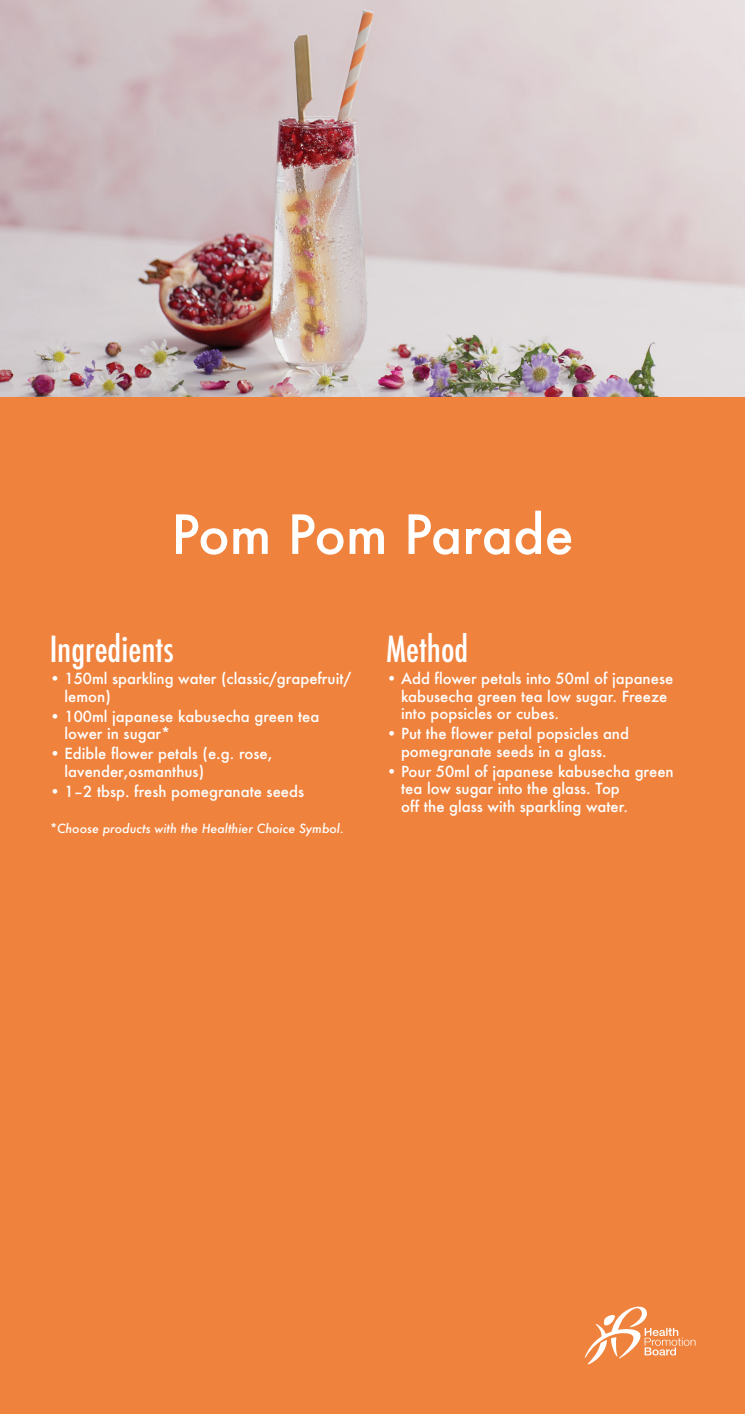
<style>
.page{position:relative;width:745px;height:1414px;background:#fff}
.page>*{position:absolute;margin:0;border:0;box-sizing:border-box;transform-origin:0 0}
.Recipe_Name{font:500 52.5px "Futura";color:#fff}
.t1{font:500 condensed 35px "Futura";color:#fff}
.Content{font:500 14.88px/17.5px "Futura";color:#fff}
.t2{font:italic 500 12.25px "Futura";color:#fff}
</style>
<div class="page">
<div style="left:0;top:18px;width:744px;height:1396px;background:#ef833e"></div>
<img style="left:0;top:0;width:744px;height:397px">
<svg style="left:584px;top:1306px;width:111px;height:58px"></svg>
<p class="Recipe_Name" style="left:171px;top:498px;width:403px">Pom Pom Parade</p>
<p class="t1" style="left:50px;top:626px;width:125px">Ingredients</p>
<p class="Content" style="left:64px;top:670px;width:288px;text-indent:-15px">• 150ml sparkling water (classic/grapefruit/ lemon)</p>
<p class="Content" style="left:64px;top:707px;width:256px;text-indent:-15px">• 100ml japanese kabusecha green tea lower in sugar*</p>
<p class="Content" style="left:64px;top:745px;width:209px;text-indent:-15px">• Edible flower petals (e.g. rose, lavender,osmanthus)</p>
<p class="Content" style="left:50px;top:782px;width:256px">• 1–2 tbsp. fresh pomegranate seeds</p>
<p class="t2" style="left:49px;top:820px;width:296px">*Choose products with the Healthier Choice Symbol.</p>
<p class="t1" style="left:386px;top:626px;width:84px">Method</p>
<p class="Content" style="left:401px;top:670px;width:273px;text-indent:-15px">• Add flower petals into 50ml of japanese kabusecha green tea low sugar. Freeze into popsicles or cubes.</p>
<p class="Content" style="left:386px;top:725px;width:244px;text-align:center">• Put the flower petal popsicles and pomegranate seeds in a glass.</p>
<p class="Content" style="left:401px;top:762px;width:274px;text-indent:-15px">• Pour 50ml of japanese kabusecha green tea low sugar into the glass. Top<br>off the glass with sparkling water.</p>
</div>
